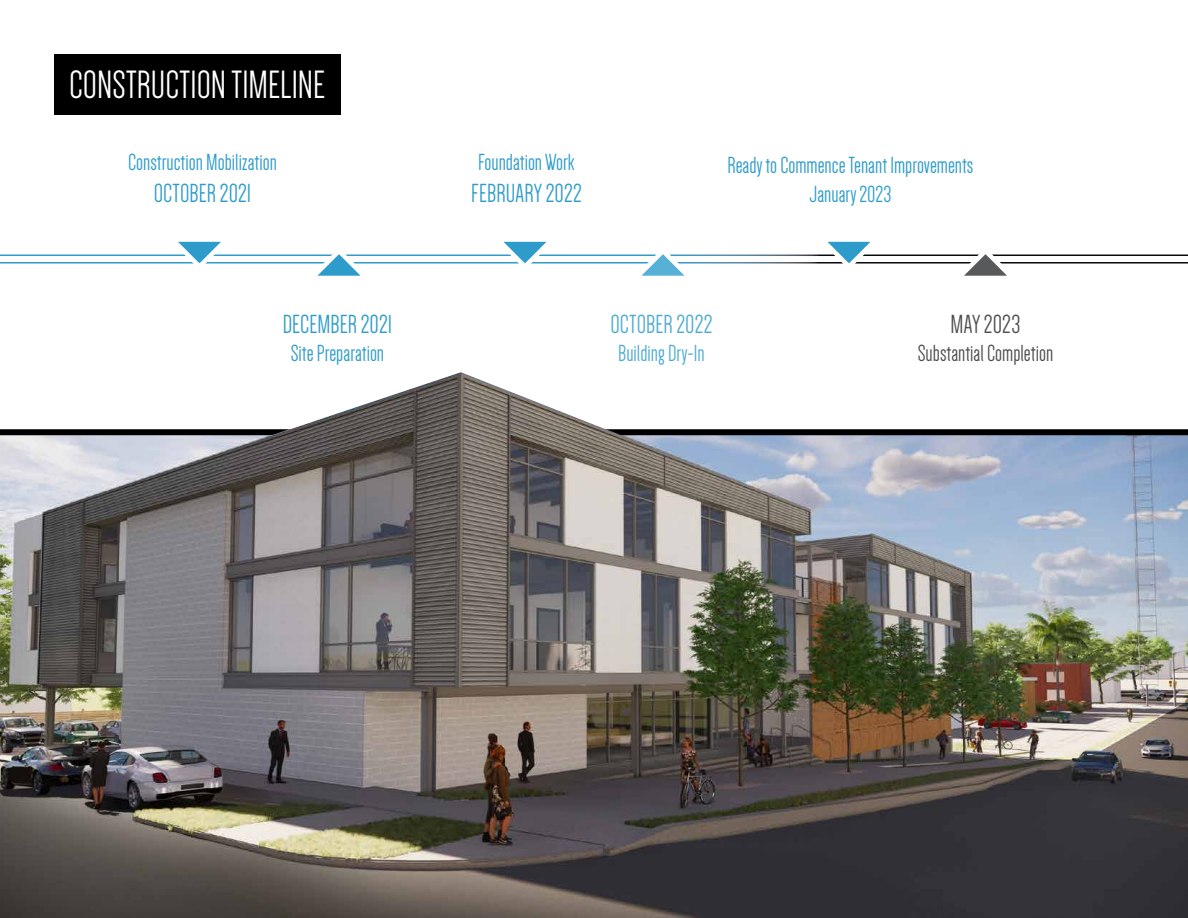
<style>
.page{position:relative;width:1188px;height:918px;background:#fff}
.page>*{position:absolute;margin:0;border:0;box-sizing:border-box;transform-origin:0 0}
.t1{font:40.65px "Dense";color:#fff}
.t2{font:27px "Dense";letter-spacing:.005em;color:#2d9cca}
.t3{font:27px "Dense";letter-spacing:.005em;color:#4dabd2}
.t4{font:27px "Dense";letter-spacing:.005em;color:#4d4d4f}
.t5{font:24px/28.8px "Dense";color:#2d9cca;text-align:center}
.t6{font:24px "Dense";color:#4d4d4f}
.t7{font:24px "Dense";color:#4dabd2}
</style>
<div class="page">
<div style="left:54px;top:54px;width:286px;height:60px;background:#000"></div>
<img style="left:0;top:372px;width:1188px;height:546px">
<svg style="left:162px;top:241px;width:75px;height:23px"></svg>
<svg style="left:487px;top:241px;width:76px;height:23px"></svg>
<svg style="left:811px;top:241px;width:76px;height:23px"></svg>
<svg style="left:301px;top:254px;width:76px;height:22px"></svg>
<svg style="left:625px;top:254px;width:76px;height:22px"></svg>
<svg style="left:948px;top:254px;width:75px;height:22px"></svg>
<h1 class="t1" style="left:69px;top:65px;width:258px">CONSTRUCTION TIMELINE</h1>
<p class="t5" style="left:128px;top:148px;width:150px">Construction Mobilization</p>
<p class="t2" style="left:154px;top:180px;width:99px">OCTOBER 2021</p>
<p class="t2" style="left:283px;top:310px;width:111px">DECEMBER 2021</p>
<p class="t5" style="left:291px;top:339px;width:95px">Site Preparation</p>
<p class="t5" style="left:478px;top:148px;width:98px">Foundation Work</p>
<p class="t2" style="left:471px;top:180px;width:112px">FEBRUARY 2022</p>
<p class="t5" style="left:727px;top:151px;width:248px">Ready to Commence Tenant Improvements<br>January 2023</p>
<p class="t3" style="left:610px;top:310px;width:104px">OCTOBER 2022</p>
<p class="t7" style="left:618px;top:342px;width:88px">Building Dry-In</p>
<p class="t4" style="left:951px;top:310px;width:71px">MAY 2023</p>
<p class="t6" style="left:918px;top:342px;width:137px">Substantial Completion</p>
</div>
